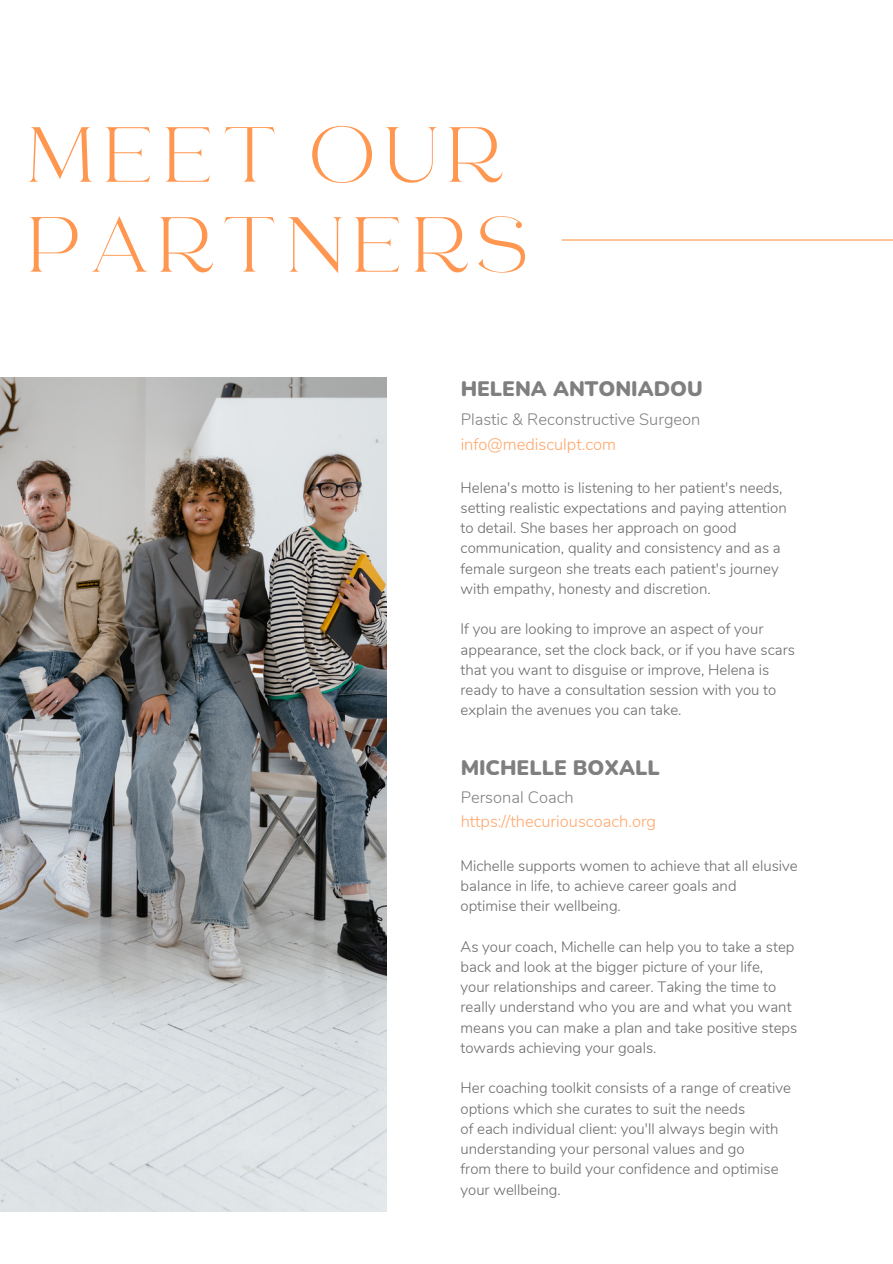
<style>
.page{position:relative;width:893px;height:1264px;background:#fff}
.page>*{position:absolute;margin:0;border:0;box-sizing:border-box;transform-origin:0 0}
.t1{font:77.55px/89.8px "RTL Ansam Ansam";letter-spacing:.07em;color:#ff9750}
.t2{font:900 21px "Nunito";color:#696969}
.t3{font:300 16.5px "Nunito";color:#ff9750}
.t4{font:300 16.5px "Nunito";color:#696969}
.t5{font:300 15px/20.2px "Nunito";color:#696969}
</style>
<div class="page">
<hr style="left:562px;top:239px;width:330px;height:1px;background:#ff9750">
<img style="left:0;top:377px;width:386px;height:834px">
<p class="t1" style="left:29px;top:117px;width:504px">MEET OUR<br>PARTNERS</p>
<h2 class="t2" style="left:460px;top:375px;width:244px">HELENA ANTONIADOU</h2>
<p class="t4" style="left:460px;top:408px;width:241px">Plastic &amp; Reconstructive Surgeon</p>
<p class="t3" style="left:460px;top:433px;width:157px">info@medisculpt.com</p>
<p class="t5" style="left:460px;top:477px;width:328px">Helena's motto is listening to her patient's needs, setting realistic expectations and paying attention to detail. She bases her approach on good communication, quality and consistency and as a female surgeon she treats each patient's journey with empathy, honesty and discretion.</p>
<p class="t5" style="left:460px;top:619px;width:336px">If you are looking to improve an aspect of your appearance, set the clock back, or if you have scars that you want to disguise or improve, Helena is ready to have a consultation session with you to explain the avenues you can take.</p>
<h2 class="t2" style="left:460px;top:753px;width:201px">MICHELLE BOXALL</h2>
<p class="t4" style="left:460px;top:786px;width:115px">Personal Coach</p>
<p class="t3" style="left:460px;top:810px;width:197px">https://thecuriouscoach.org</p>
<p class="t5" style="left:460px;top:855px;width:339px">Michelle supports women to achieve that all elusive balance in life, to achieve career goals and</p>
<p class="t5" style="left:460px;top:896px;width:162px">optimise their wellbeing.</p>
<p class="t5" style="left:460px;top:936px;width:335px">As your coach, Michelle can help you to take a step back and look at the bigger picture of your life,</p>
<p class="t5" style="left:460px;top:977px;width:338px">your relationships and career. Taking the time to really understand who you are and what you want means you can make a plan and take positive steps towards achieving your goals.</p>
<p class="t5" style="left:460px;top:1078px;width:332px">Her coaching toolkit consists of a range of creative options which she curates to suit the needs</p>
<p class="t5" style="left:460px;top:1118px;width:319px">of each individual client: you'll always begin with understanding your personal values and go</p>
<p class="t5" style="left:460px;top:1159px;width:319px">from there to build your confidence and optimise your wellbeing.</p>
</div>
